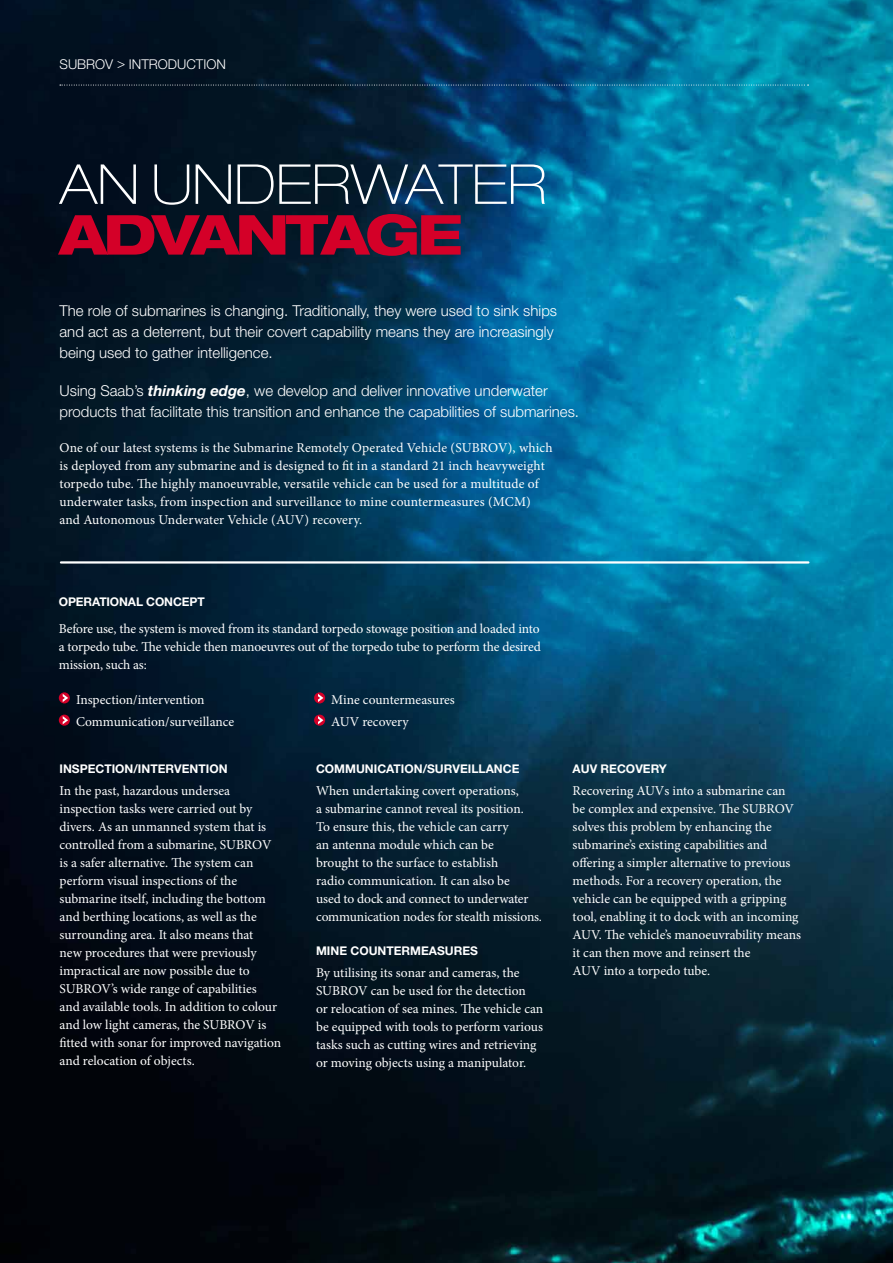
<style>
.page{position:relative;width:893px;height:1263px;background:#fff}
.page>*{position:absolute;margin:0;border:0;box-sizing:border-box;transform-origin:0 0}
.t1{font:100 expanded 55.2px "Helvetica Neue LT Std";color:#fff}
.t2{font:800 expanded 55.2px "Helvetica Neue LT Std";letter-spacing:-.06em;color:#d40028}
.t3{font:300 15px/21px "Helvetica Neue LT Std";color:#fff}
.t4{font:13.5px/18px "Minion Pro";color:#fff}
.t5{font:300 13.5px "Helvetica Neue LT Std";color:#fff}
.t6{font:700 12px "Helvetica Neue LT Std";color:#fff}
.s1{font-weight:700;font-style:italic}
</style>
<div class="page">
<img style="left:0;top:0;width:893px;height:1263px">
<svg style="left:60px;top:85px;width:748px;height:1px"></svg>
<svg style="left:59px;top:692px;width:11px;height:11px"></svg>
<svg style="left:63px;top:694px;width:5px;height:8px"></svg>
<svg style="left:59px;top:715px;width:11px;height:11px"></svg>
<svg style="left:63px;top:716px;width:5px;height:8px"></svg>
<svg style="left:314px;top:692px;width:11px;height:11px"></svg>
<svg style="left:318px;top:694px;width:5px;height:8px"></svg>
<svg style="left:314px;top:715px;width:11px;height:11px"></svg>
<svg style="left:318px;top:716px;width:5px;height:8px"></svg>
<hr style="left:61px;top:561px;width:747px;height:3px;background:#fff">
<p class="t5" style="left:60px;top:56px;width:168px">SUBROV &gt; INTRODUCTION</p>
<h1 class="t1" style="left:60px;top:151px;width:488px">AN UNDERWATER</h1>
<h1 class="t2" style="left:60px;top:199px;width:404px">ADVANTAGE</h1>
<p class="t3" style="left:60px;top:300px;width:499px">The role of submarines is changing. Traditionally, they were used to sink ships and act as a deterrent, but their covert capability means they are increasingly being used to gather intelligence.</p>
<p class="t3" style="left:60px;top:380px;width:521px">Using Saab’s <span class="s1">thinking edge</span>, we develop and deliver innovative underwater products that facilitate this transition and enhance the capabilities of submarines.</p>
<p class="t4" style="left:60px;top:439px;width:495px">One of our latest systems is the Submarine Remotely Operated Vehicle (SUBROV), which is deployed from any submarine and is designed to fit in a standard 21 inch heavyweight torpedo tube. The highly manoeuvrable, versatile vehicle can be used for a multitude of underwater tasks, from inspection and surveillance to mine countermeasures (MCM) and Autonomous Underwater Vehicle (AUV) recovery.</p>
<p class="t6" style="left:59px;top:594px;width:147px">OPERATIONAL CONCEPT</p>
<p class="t4" style="left:59px;top:619px;width:483px;text-align:justify">Before use, the system is moved from its standard torpedo stowage position and loaded into a torpedo tube. The vehicle then manoeuvres out of the torpedo tube to perform the desired mission, such as:</p>
<p class="t4" style="left:76px;top:688px;width:160px;line-height:22.2px">Inspection/intervention<br>Communication/surveillance</p>
<p class="t4" style="left:331px;top:688px;width:125px;line-height:22.2px">Mine countermeasures<br>AUV recovery</p>
<p class="t6" style="left:60px;top:761px;width:170px">INSPECTION/INTERVENTION</p>
<p class="t4" style="left:60px;top:781px;width:223px">In the past, hazardous undersea inspection tasks were carried out by divers. As an unmanned system that is controlled from a submarine, SUBROV is a safer alternative. The system can perform visual inspections of the submarine itself, including the bottom and berthing locations, as well as the surrounding area. It also means that<br>new procedures that were previously impractical are now possible due to SUBROV’s wide range of capabilities<br>and available tools. In addition to colour and low light cameras, the SUBROV is fitted with sonar for improved navigation and relocation of objects.</p>
<p class="t6" style="left:316px;top:761px;width:205px">COMMUNICATION/SURVEILLANCE</p>
<p class="t4" style="left:316px;top:781px;width:227px">When undertaking covert operations,<br>a submarine cannot reveal its position.<br>To ensure this, the vehicle can carry<br>an antenna module which can be<br>brought to the surface to establish<br>radio communication. It can also be<br>used to dock and connect to underwater communication nodes for stealth missions.</p>
<p class="t6" style="left:316px;top:943px;width:164px">MINE COUNTERMEASURES</p>
<p class="t4" style="left:316px;top:964px;width:229px">By utilising its sonar and cameras, the SUBROV can be used for the detection<br>or relocation of sea mines. The vehicle can be equipped with tools to perform various tasks such as cutting wires and retrieving or moving objects using a manipulator.</p>
<p class="t6" style="left:573px;top:761px;width:96px">AUV RECOVERY</p>
<p class="t4" style="left:573px;top:781px;width:230px">Recovering AUVs into a submarine can be complex and expensive. The SUBROV solves this problem by enhancing the submarine’s existing capabilities and offering a simpler alternative to previous methods. For a recovery operation, the vehicle can be equipped with a gripping tool, enabling it to dock with an incoming AUV. The vehicle’s manoeuvrability means it can then move and reinsert the<br>AUV into a torpedo tube.</p>
</div>
